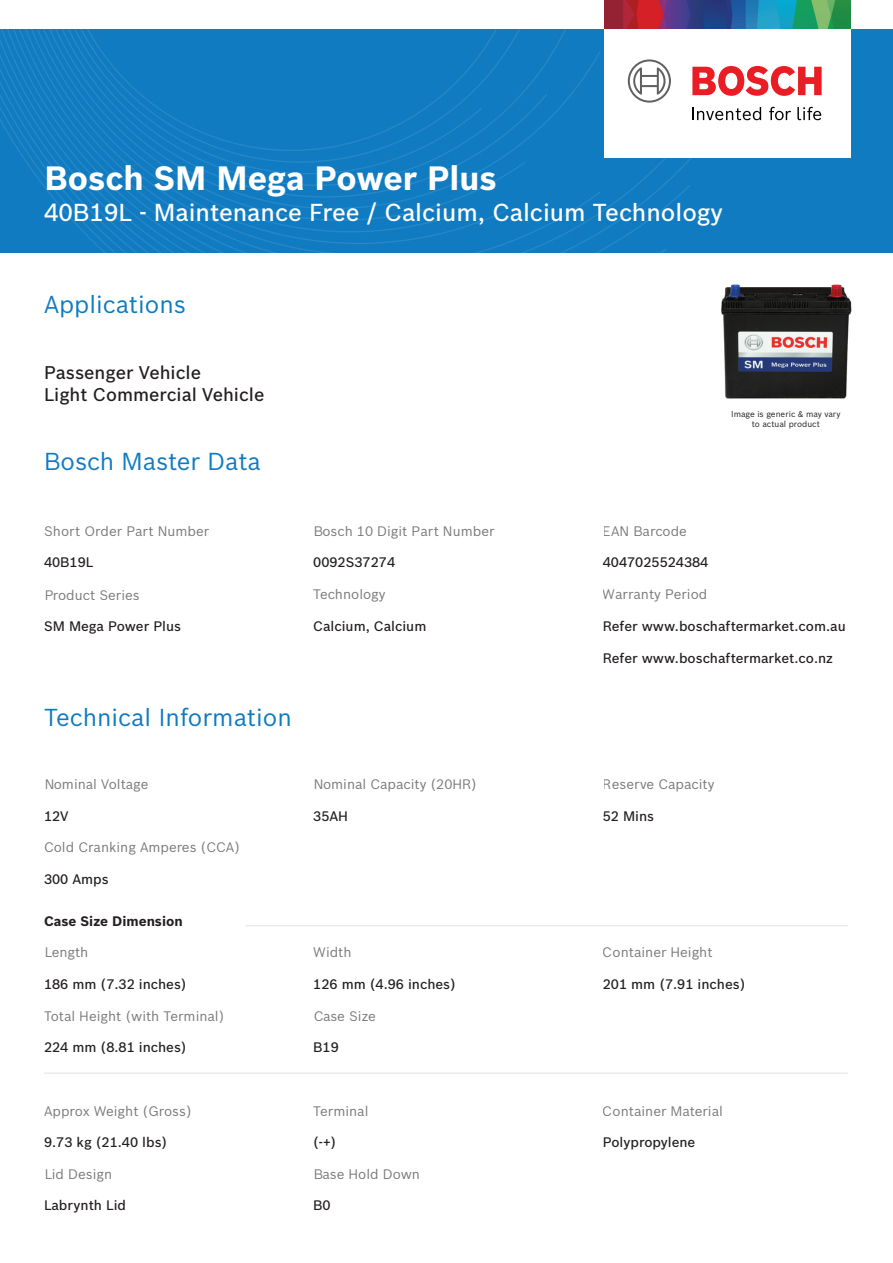
<style>
.page{position:relative;width:893px;height:1263px;background:#fff}
.page>*{position:absolute;margin:0;border:0;box-sizing:border-box;transform-origin:0 0}
.t1{font:700 33px "Bosch Sans";color:#fff}
.t2{font:500 24px "Bosch Sans";color:#fff}
.t3{font:24px "Bosch Sans";color:#107bc1}
.t4{font:500 18px/21.6px "Bosch Sans";color:#231f20}
.t5{font:13.5px "Bosch Sans";color:#231f20}
.t6{font:500 13.5px "Bosch Sans";color:#231f20}
.t7{font:700 13.5px "Bosch Sans";color:#231f20}
.t8{font:8.25px/10.5px "Bosch Sans";color:#231f20;text-align:center}
</style>
<div class="page">
<div style="left:0;top:0;width:893px;height:253px;background:#107bc1"></div>
<svg style="left:0;top:54px;width:115px;height:14px"></svg>
<svg style="left:0;top:81px;width:141px;height:13px"></svg>
<svg style="left:0;top:106px;width:691px;height:147px"></svg>
<svg style="left:0;top:118px;width:608px;height:135px"></svg>
<div style="left:0;top:0;width:893px;height:29px;background:#fff"></div>
<hr style="left:246px;top:925px;width:602px;height:1px;background:#939ca8">
<hr style="left:44px;top:1073px;width:804px;height:1px;background:#939ca8">
<div style="left:604px;top:0;width:246px;height:158px;background:#fff"></div>
<svg style="left:692px;top:107px;width:69px;height:13px"></svg>
<svg style="left:769px;top:107px;width:22px;height:13px"></svg>
<svg style="left:797px;top:107px;width:24px;height:13px"></svg>
<svg style="left:692px;top:66px;width:130px;height:30px"></svg>
<svg style="left:628px;top:59px;width:43px;height:44px"></svg>
<img style="left:604px;top:0;width:246px;height:29px">
<img style="left:721px;top:284px;width:131px;height:115px">
<h1 class="t1" style="left:45px;top:157px;width:454px">Bosch SM Mega Power Plus</h1>
<h2 class="t2" style="left:44px;top:197px;width:680px">40B19L - Maintenance Free / Calcium, Calcium Technology</h2>
<h2 class="t3" style="left:44px;top:290px;width:144px">Applications</h2>
<h3 class="t4" style="left:44px;top:361px;width:222px">Passenger Vehicle<br>Light Commercial Vehicle</h3>
<h2 class="t3" style="left:44px;top:447px;width:218px">Bosch Master Data</h2>
<p class="t5" style="left:44px;top:523px;width:167px">Short Order Part Number</p>
<p class="t6" style="left:44px;top:554px;width:51px">40B19L</p>
<p class="t5" style="left:44px;top:586px;width:97px">Product Series</p>
<p class="t6" style="left:44px;top:618px;width:139px">SM Mega Power Plus</p>
<h2 class="t3" style="left:44px;top:702px;width:249px">Technical Information</h2>
<p class="t5" style="left:44px;top:776px;width:106px">Nominal Voltage</p>
<p class="t6" style="left:44px;top:807px;width:26px">12V</p>
<p class="t5" style="left:44px;top:839px;width:198px">Cold Cranking Amperes (CCA)</p>
<p class="t6" style="left:44px;top:870px;width:66px">300 Amps</p>
<p class="t7" style="left:44px;top:913px;width:140px">Case Size Dimension</p>
<p class="t8" style="left:731px;top:408px;width:111px">Image is generic &amp; may vary to actual product</p>
<p class="t5" style="left:313px;top:523px;width:183px">Bosch 10 Digit Part Number</p>
<p class="t5" style="left:603px;top:523px;width:86px">EAN Barcode</p>
<p class="t6" style="left:313px;top:554px;width:83px">0092S37274</p>
<p class="t6" style="left:603px;top:554px;width:107px">4047025524384</p>
<p class="t5" style="left:313px;top:586px;width:74px">Technology</p>
<p class="t5" style="left:603px;top:586px;width:106px">Warranty Period</p>
<p class="t6" style="left:313px;top:618px;width:115px">Calcium, Calcium</p>
<p class="t6" style="left:603px;top:618px;width:244px">Refer www.boschaftermarket.com.au</p>
<p class="t6" style="left:603px;top:649px;width:232px">Refer www.boschaftermarket.co.nz</p>
<p class="t5" style="left:313px;top:776px;width:165px">Nominal Capacity (20HR)</p>
<p class="t5" style="left:603px;top:776px;width:113px">Reserve Capacity</p>
<p class="t6" style="left:313px;top:807px;width:36px">35AH</p>
<p class="t6" style="left:603px;top:807px;width:53px">52 Mins</p>
<p class="t5" style="left:44px;top:943px;width:46px">Length</p>
<p class="t5" style="left:603px;top:943px;width:111px">Container Height</p>
<p class="t5" style="left:313px;top:943px;width:40px">Width</p>
<p class="t6" style="left:44px;top:976px;width:144px">186 mm (7.32 inches)</p>
<p class="t6" style="left:603px;top:976px;width:144px">201 mm (7.91 inches)</p>
<p class="t6" style="left:313px;top:976px;width:144px">126 mm (4.96 inches)</p>
<p class="t5" style="left:44px;top:1007px;width:182px">Total Height (with Terminal)</p>
<p class="t5" style="left:313px;top:1007px;width:64px">Case Size</p>
<p class="t6" style="left:44px;top:1038px;width:144px">224 mm (8.81 inches)</p>
<p class="t6" style="left:313px;top:1038px;width:27px">B19</p>
<p class="t5" style="left:44px;top:1102px;width:149px">Approx Weight (Gross)</p>
<p class="t5" style="left:313px;top:1102px;width:57px">Terminal</p>
<p class="t6" style="left:44px;top:1134px;width:125px">9.73 kg (21.40 lbs)</p>
<p class="t6" style="left:313px;top:1134px;width:25px">(-+)</p>
<p class="t5" style="left:44px;top:1165px;width:70px">Lid Design</p>
<p class="t5" style="left:313px;top:1165px;width:108px">Base Hold Down</p>
<p class="t6" style="left:44px;top:1197px;width:84px">Labrynth Lid</p>
<p class="t6" style="left:313px;top:1197px;width:19px">B0</p>
<p class="t5" style="left:603px;top:1102px;width:122px">Container Material</p>
<p class="t6" style="left:603px;top:1134px;width:94px">Polypropylene</p>
</div>
